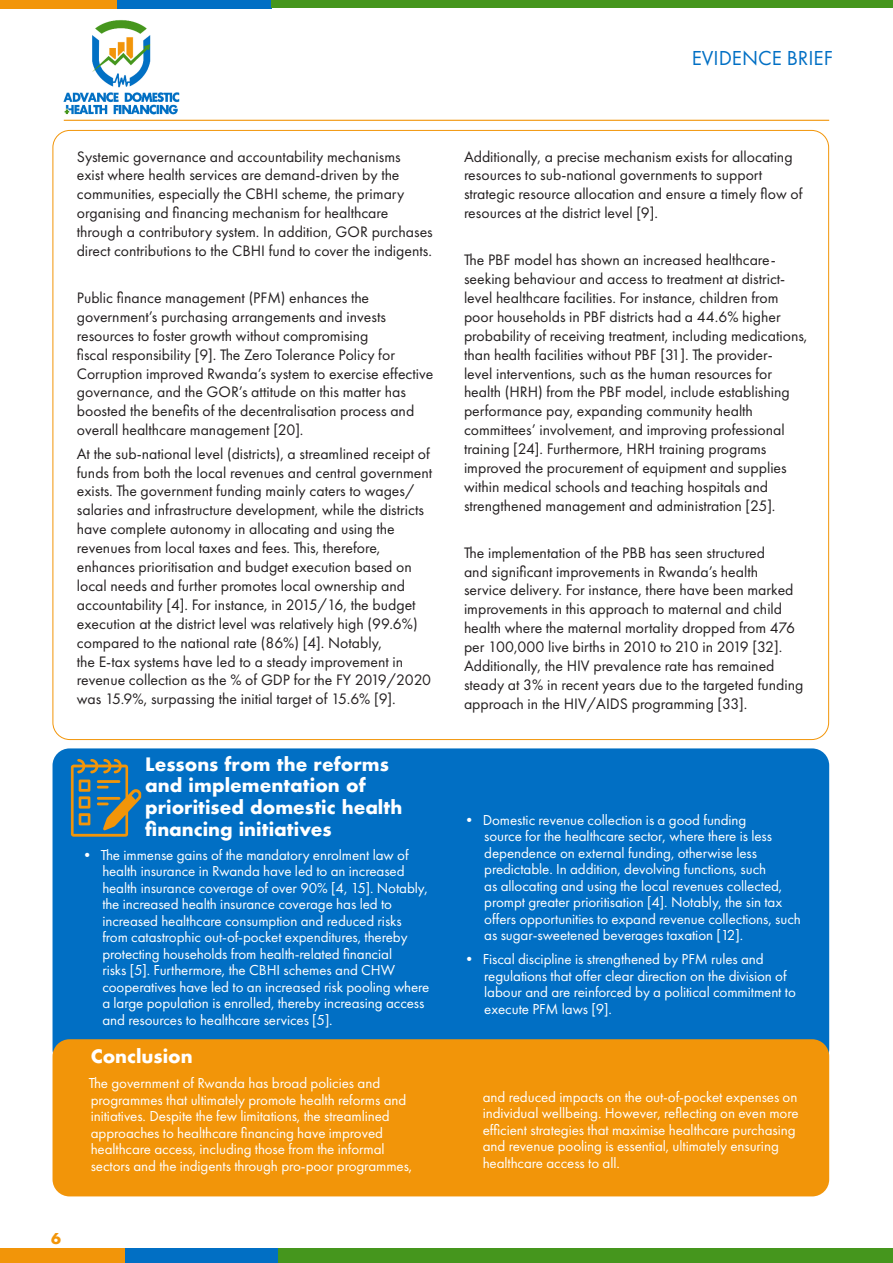
<style>
.page{position:relative;width:893px;height:1263px;background:#fff}
.page>*{position:absolute;margin:0;border:0;box-sizing:border-box;transform-origin:0 0}
.t1{font:21px "Futura PT";color:#016fc4}
.Headings_1{font:700 18px/21.6px "Futura";color:#fff}
.t2{font:700 16.5px "Futura PT";color:#f29509}
.Body_text{font:15.75px/18.9px "Futura PT";color:#231f20}
.Tabs_1{font:15px/16.5px "Futura PT";letter-spacing:-.005em;color:#fff}
</style>
<div class="page">
<img style="left:63px;top:20px;width:117px;height:95px">
<div style="left:125px;top:1248px;width:154px;height:15px;background:#016fc4"></div>
<div style="left:279px;top:1248px;width:614px;height:15px;background:#45961d"></div>
<div style="left:0;top:1248px;width:125px;height:15px;background:#f29509"></div>
<hr style="left:64px;top:120px;width:765px;height:1px;background:#f29509">
<div style="left:53px;top:748px;width:776px;height:318px;background:#016fc4;border-radius:17px"></div>
<div style="left:53px;top:1039px;width:776px;height:157px;background:#f29509;border-radius:17px"></div>
<div style="left:0;top:0;width:117px;height:9px;background:#f29509"></div>
<div style="left:117px;top:0;width:155px;height:8px;background:#016fc4"></div>
<div style="left:272px;top:0;width:621px;height:8px;background:#45961d"></div>
<svg style="left:71px;top:759px;width:70px;height:78px"></svg>
<h1 class="t1" style="left:692px;top:45px;width:143px">EVIDENCE BRIEF</h1>
<p class="Body_text" style="left:77px;top:147px;width:357px">Systemic governance and accountability mechanisms<br>exist where health services are demand-driven by the communities, especially the CBHI scheme, the primary organising and financing mechanism for healthcare through a contributory system. In addition, GOR purchases direct contributions to the CBHI fund to cover the indigents.</p>
<p class="Body_text" style="left:77px;top:288px;width:358px">Public finance management (PFM) enhances the government’s purchasing arrangements and invests resources to foster growth without compromising<br>fiscal responsibility [9]. The Zero Tolerance Policy for Corruption improved Rwanda’s system to exercise effective governance, and the GOR’s attitude on this matter has boosted the benefits of the decentralisation process and overall healthcare management [20].</p>
<p class="Body_text" style="left:77px;top:444px;width:357px">At the sub-national level (districts), a streamlined receipt of funds from both the local revenues and central government exists. The government funding mainly caters to wages/ salaries and infrastructure development, while the districts have complete autonomy in allocating and using the revenues from local taxes and fees. This, therefore, enhances prioritisation and budget execution based on local needs and further promotes local ownership and accountability [4]. For instance, in 2015/16, the budget execution at the district level was relatively high (99.6%) compared to the national rate (86%) [4]. Notably,<br>the E-tax systems have led to a steady improvement in revenue collection as the % of GDP for the FY 2019/2020 was 15.9%, surpassing the initial target of 15.6% [9].</p>
<p class="Headings_1" style="left:145px;top:753px;width:259px">Lessons from the reforms and implementation of prioritised domestic health financing initiatives</p>
<p class="Tabs_1" style="left:102px;top:846px;width:329px;text-indent:-23px">• The immense gains of the mandatory enrolment law of health insurance in Rwanda have led to an increased health insurance coverage of over 90% [4, 15]. Notably, the increased health insurance coverage has led to increased healthcare consumption and reduced risks from catastrophic out-of-pocket expenditures, thereby protecting households from health-related financial<br>risks [5]. Furthermore, the CBHI schemes and CHW cooperatives have led to an increased risk pooling where a large population is enrolled, thereby increasing access and resources to healthcare services [5].</p>
<p class="Headings_1" style="left:91px;top:1046px;width:104px">Conclusion</p>
<p class="Tabs_1" style="left:89px;top:1075px;width:325px">The government of Rwanda has broad policies and programmes that ultimately promote health reforms and initiatives. Despite the few limitations, the streamlined approaches to healthcare financing have improved healthcare access, including those from the informal sectors and the indigents through pro-poor programmes,</p>
<p class="t2" style="left:51px;top:1228px;width:11px">6</p>
<p class="Body_text" style="left:464px;top:147px;width:340px">Additionally, a precise mechanism exists for allocating resources to sub-national governments to support strategic resource allocation and ensure a timely flow of resources at the district level [9].</p>
<p class="Body_text" style="left:464px;top:250px;width:345px">The PBF model has shown an increased healthcare&shy;seeking behaviour and access to treatment at district&shy;level healthcare facilities. For instance, children from poor households in PBF districts had a 44.6% higher probability of receiving treatment, including medications, than health facilities without PBF [31]. The provider-<br>level interventions, such as the human resources for health (HRH) from the PBF model, include establishing performance pay, expanding community health committees’ involvement, and improving professional training [24]. Furthermore, HRH training programs improved the procurement of equipment and supplies within medical schools and teaching hospitals and strengthened management and administration [25].</p>
<p class="Body_text" style="left:464px;top:543px;width:341px">The implementation of the PBB has seen structured<br>and significant improvements in Rwanda’s health service delivery. For instance, there have been marked improvements in this approach to maternal and child health where the maternal mortality dropped from 476 per 100,000 live births in 2010 to 210 in 2019 [32].<br>Additionally, the HIV prevalence rate has remained steady at 3% in recent years due to the targeted funding approach in the HIV/AIDS programming [33].</p>
<p class="Tabs_1" style="left:484px;top:811px;width:318px;text-indent:-22px">• Domestic revenue collection is a good funding<br>source for the healthcare sector, where there is less dependence on external funding, otherwise less predictable. In addition, devolving functions, such<br>as allocating and using the local revenues collected, prompt greater prioritisation [4]. Notably, the sin tax offers opportunities to expand revenue collections, such as sugar-sweetened beverages taxation [12].</p>
<p class="Tabs_1" style="left:484px;top:951px;width:313px;text-indent:-22px">• Fiscal discipline is strengthened by PFM rules and regulations that offer clear direction on the division of labour and are reinforced by a political commitment to execute PFM laws [9].</p>
<p class="Tabs_1" style="left:483px;top:1088px;width:317px">and reduced impacts on the out-of-pocket expenses on individual wellbeing. However, reflecting on even more efficient strategies that maximise healthcare purchasing and revenue pooling is essential, ultimately ensuring healthcare access to all.</p>
</div>
